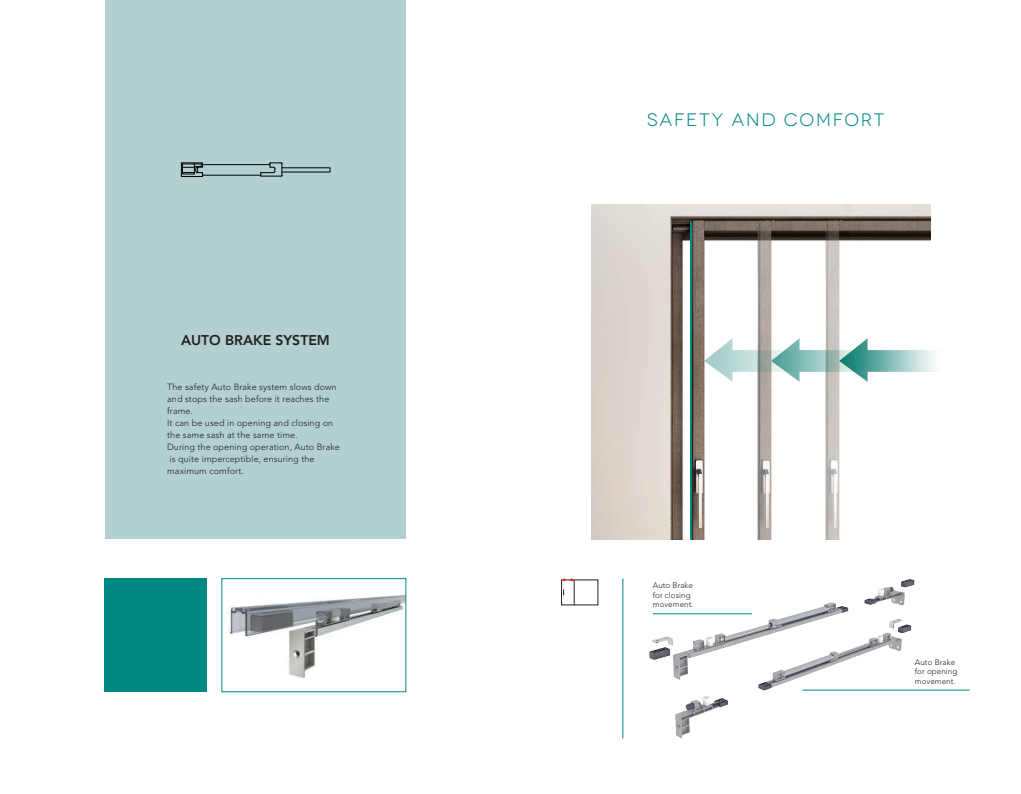
<style>
.page{position:relative;width:1021px;height:794px;background:#fff}
.page>*{position:absolute;margin:0;border:0;box-sizing:border-box;transform-origin:0 0}
.t1{font:18px "Novecentowide";letter-spacing:.09em;color:#008983}
.t2{font:800 14px "Avenir";color:#231f20}
.t3{font:300 9px/12px "Avenir";letter-spacing:.01em;color:#231f20}
.t4{font:300 8px/9.6px "Avenir";letter-spacing:.01em;color:#231f20}
</style>
<div class="page">
<hr style="left:802px;top:690px;width:167px;height:1px;background:#008983">
<div style="left:105px;top:0;width:300px;height:539px;background:#b2d0cf"></div>
<img style="left:229px;top:595px;width:175px;height:83px">
<div style="left:222px;top:578px;width:184px;height:114px;border:1px solid #008983"></div>
<div style="left:105px;top:578px;width:102px;height:114px;background:#008983"></div>
<img style="left:649px;top:579px;width:275px;height:160px">
<svg style="left:563px;top:578px;width:12px;height:27px"></svg>
<hr style="left:622px;top:578px;width:1px;height:160px;background:#008983">
<img style="left:591px;top:205px;width:339px;height:334px">
<hr style="left:690px;top:222px;width:1px;height:317px;background:#008983">
<img style="left:863px;top:338px;width:78px;height:43px">
<img style="left:803px;top:338px;width:60px;height:43px">
<img style="left:704px;top:338px;width:99px;height:43px">
<svg style="left:260px;top:162px;width:22px;height:15px"></svg>
<hr style="left:202px;top:164px;width:68px;height:1px;background:#000100">
<hr style="left:202px;top:175px;width:59px;height:1px;background:#000100">
<svg style="left:181px;top:162px;width:22px;height:15px"></svg>
<p class="t2" style="left:181px;top:332px;width:150px">AUTO BRAKE SYSTEM</p>
<p class="t3" style="left:167px;top:380px;width:171px">The safety Auto Brake system slows down and stops the sash before it reaches the frame.</p>
<p class="t3" style="left:167px;top:416px;width:167px">It can be used in opening and closing on the same sash at the same time.</p>
<p class="t3" style="left:167px;top:440px;width:174px">During the opening operation, Auto Brake</p>
<p class="t3" style="left:167px;top:452px;width:149px">is quite imperceptible, ensuring the maximum comfort.</p>
<p class="t1" style="left:647px;top:109px;width:238px">SAFETY AND COMFORT</p>
<p class="t4" style="left:652px;top:580px;width:42px">Auto Brake for closing movement.</p>
<p class="t4" style="left:914px;top:657px;width:44px">Auto Brake for opening movement.</p>
</div>
